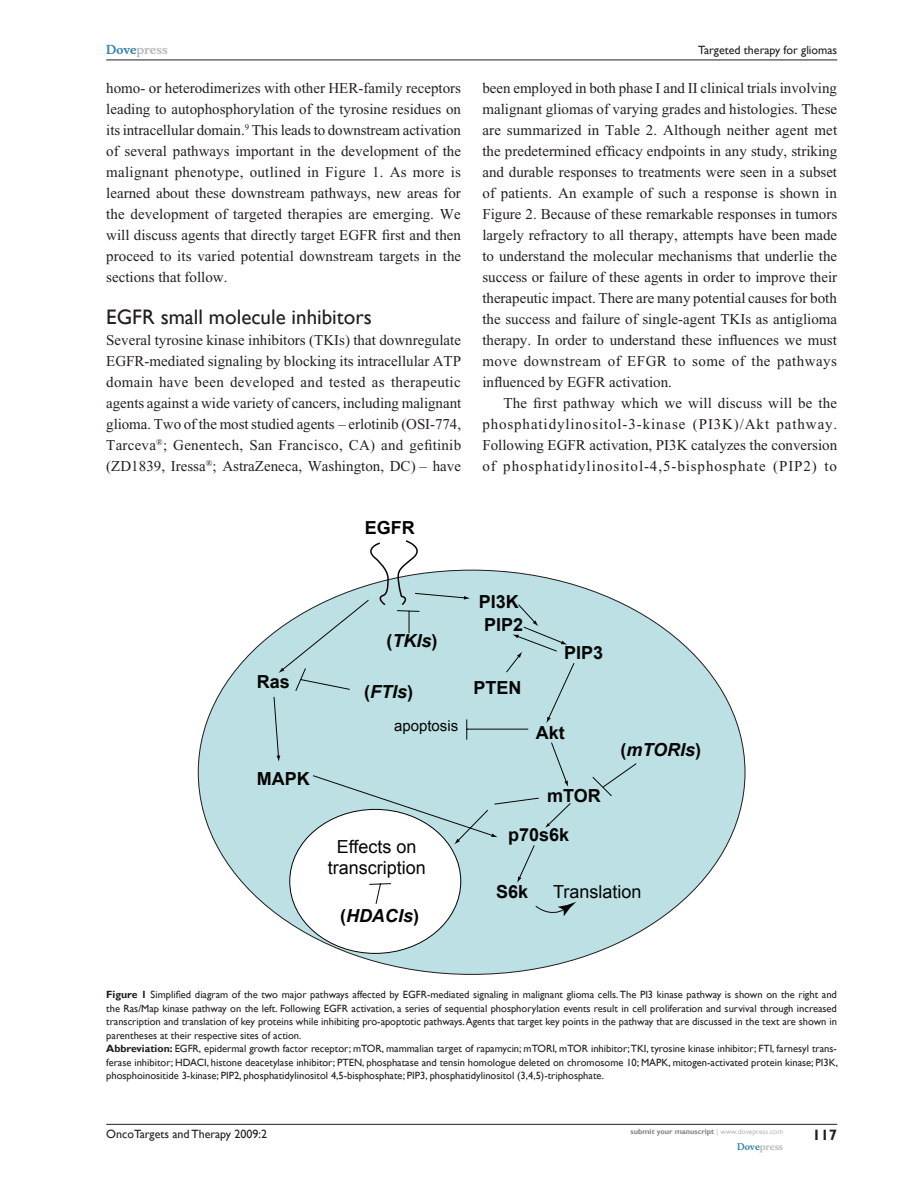
<style>
.page{position:relative;width:918px;height:1188px;background:#fff}
.page>*{position:absolute;margin:0;border:0;box-sizing:border-box;transform-origin:0 0}
.t1{font:21px "Gill Sans";color:#231f20}
.t2{font:700 18px/22.5px "Arial";color:#040503}
.t3{font:18px/21.6px "Arial";color:#040503;text-align:center}
.t4{font:italic 700 18px "Arial";color:#040503}
.t5{font:15px/21px "Times New Roman";letter-spacing:.005em;color:#231f20;text-align:justify}
.t6{font:15px "Arial";color:#040503}
.t7{font:700 15px "Gill Sans";color:#231f20}
.t8{font:12px "Gill Sans";color:#231f20}
.t9{font:700 12px "Musee";color:#b8b9bc}
.t10{font:10.5px/13.5px "Gill Sans";color:#231f20}
.t11{font:700 9px "Musee";color:#b8b9bc}
.t12{font:700 7.5px "Gill Sans";color:#808285}
.s1{color:#3485ae}
.s2{font-style:normal}
.s3{font-weight:700}
.s4{font-weight:400;color:#b8b9bc}
</style>
<div class="page">
<hr style="left:106px;top:1124px;width:731px;height:1px;background:#231f20">
<hr style="left:106px;top:60px;width:731px;height:1px;background:#231f20">
<div style="left:198px;top:570px;width:547px;height:404px;background:#bce0e4;border-radius:50%"></div>
<svg style="left:273px;top:696px;width:7px;height:66px"></svg>
<svg style="left:517px;top:845px;width:18px;height:38px"></svg>
<svg style="left:535px;top:902px;width:41px;height:14px"></svg>
<svg style="left:295px;top:610px;width:342px;height:195px"></svg>
<svg style="left:289px;top:775px;width:209px;height:179px"></svg>
<svg style="left:278px;top:540px;width:192px;height:133px"></svg>
<svg style="left:545px;top:802px;width:26px;height:26px"></svg>
<p class="t9" style="left:106px;top:43px;width:63px"><span class="s1">Dove</span>press</p>
<p class="t8" style="left:698px;top:43px;width:140px">Targeted therapy for gliomas</p>
<p class="t5" style="left:106px;top:77px;width:356px">homo- or heterodimerizes with other HER-family receptors leading to autophosphorylation of the tyrosine residues on its intracellular domain.<sup>9</sup> This leads to downstream activation of several pathways important in the development of the malignant phenotype, outlined in Figure 1. As more is learned about these downstream pathways, new areas for the development of targeted therapies are emerging. We will discuss agents that directly target EGFR first and then proceed to its varied potential downstream targets in the sections that follow.</p>
<h1 class="t1" style="left:106px;top:304px;width:267px">EGFR small molecule inhibitors</h1>
<p class="t5" style="left:106px;top:329px;width:357px">Several tyrosine kinase inhibitors (TKIs) that downregulate EGFR-mediated signaling by blocking its intracellular ATP domain have been developed and tested as therapeutic agents against a wide variety of cancers, including malignant glioma. Two of the most studied agents – erlotinib (OSI-774, Tarceva<sup>®</sup>; Genentech, San Francisco, CA) and gefitinib (ZD1839, Iressa<sup>®</sup>; AstraZeneca, Washington, DC) – have</p>
<p class="t2" style="left:365px;top:517px;width:52px">EGFR</p>
<p class="t5" style="left:482px;top:77px;width:356px">been employed in both phase I and II clinical trials involving malignant gliomas of varying grades and histologies. These are summarized in Table 2. Although neither agent met the predetermined efficacy endpoints in any study, striking and durable responses to treatments were seen in a subset of patients. An example of such a response is shown in Figure 2. Because of these remarkable responses in tumors largely refractory to all therapy, attempts have been made to understand the molecular mechanisms that underlie the success or failure of these agents in order to improve their therapeutic impact. There are many potential causes for both the success and failure of single-agent TKIs as antiglioma therapy. In order to understand these influences we must move downstream of EFGR to some of the pathways influenced by EGFR activation.</p>
<p class="t5" style="left:482px;top:392px;width:356px;text-indent:21px">The first pathway which we will discuss will be the phosphatidylinositol-3-kinase (PI3K)/Akt pathway.<br>Following EGFR activation, PI3K catalyzes the conversion of phosphatidylinositol-4,5-bisphosphate (PIP2) to</p>
<p class="t2" style="left:257px;top:671px;width:35px">Ras</p>
<p class="t2" style="left:257px;top:768px;width:54px">MAPK</p>
<p class="t4" style="left:387px;top:629px;width:52px"><span class="s2">(</span>TKIs<span class="s2">)</span></p>
<p class="t4" style="left:364px;top:680px;width:50px"><span class="s2">(</span>FTIs<span class="s2">)</span></p>
<p class="t6" style="left:394px;top:716px;width:66px">apoptosis</p>
<p class="t3" style="left:328px;top:836px;width:100px">Effects on transcription</p>
<p class="t4" style="left:340px;top:904px;width:80px"><span class="s2">(</span>HDACIs<span class="s2">)</span></p>
<p class="t2" style="left:479px;top:591px;width:46px">PI3K<br>PIP2</p>
<p class="t2" style="left:474px;top:677px;width:50px">PTEN</p>
<p class="t2" style="left:564px;top:642px;width:41px">PIP3</p>
<p class="t2" style="left:536px;top:722px;width:30px">Akt</p>
<p class="t2" style="left:508px;top:777px;width:94px;line-height:39px;text-indent:39px">mTOR p70s6k</p>
<p class="t4" style="left:621px;top:738px;width:82px"><span class="s2">(</span>mTORIs<span class="s2">)</span></p>
<p class="t2" style="left:496px;top:881px;width:34px">S6k</p>
<p class="t3" style="left:553px;top:881px;width:90px">Translation</p>
<p class="t10" style="left:106px;top:988px;width:733px"><span class="s3">Figure 1</span> Simplified diagram of the two major pathways affected by EGFR-mediated signaling in malignant glioma cells. The PI3 kinase pathway is shown on the right and the Ras/Map kinase pathway on the left. Following EGFR activation, a series of sequential phosphorylation events result in cell proliferation and survival through increased transcription and translation of key proteins while inhibiting pro-apoptotic pathways. Agents that target key points in the pathway that are discussed in the text are shown in parentheses at their respective sites of action.<br><span class="s3">Abbreviation:</span> EGFR, epidermal growth factor receptor; mTOR, mammalian target of rapamycin; mTORI , mTOR inhibitor; TKI, tyrosine kinase inhibitor; FTI, farnesyl trans&shy;ferase inhibitor; HDACI, histone deacetylase inhibitor; PTEN, phosphatase and tensin homologue deleted on chromosome 10; MAPK, mitogen-activated protein kinase; PI3K, phosphoinositide 3-kinase; PIP2, phosphatidylinositol 4,5-bisphosphate; PIP3, phosphatidylinositol (3,4,5)-triphosphate.</p>
<p class="t12" style="left:631px;top:1127px;width:154px">submit your manuscript <span class="s4">| www.dovepress.com</span></p>
<p class="t11" style="left:737px;top:1141px;width:48px"><span class="s1">Dove</span>press</p>
<p class="t8" style="left:106px;top:1127px;width:162px">OncoTargets and Therapy 2009:2</p>
<p class="t7" style="left:812px;top:1126px;width:26px">117</p>
</div>
